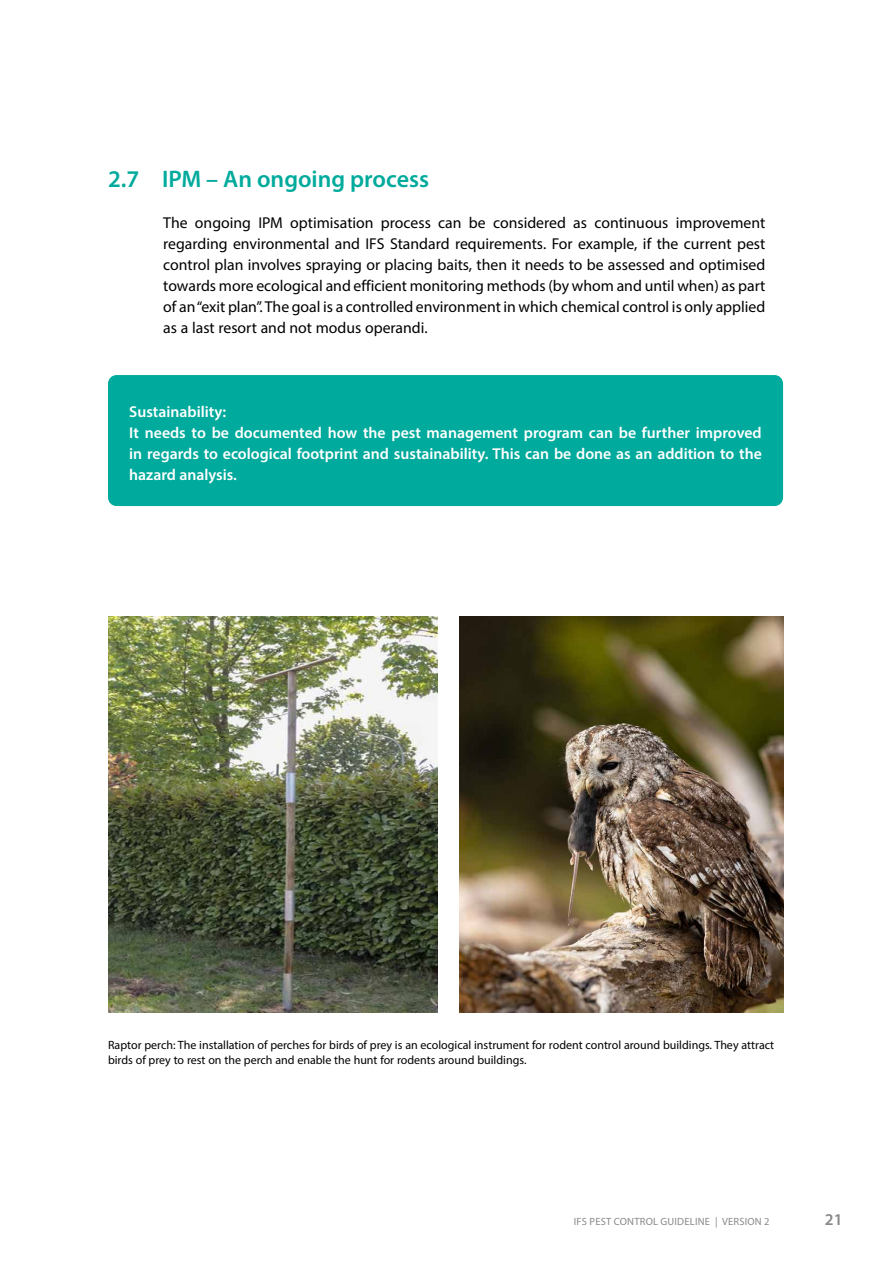
<style>
.page{position:relative;width:893px;height:1263px;background:#fff}
.page>*{position:absolute;margin:0;border:0;box-sizing:border-box;transform-origin:0 0}
.t1{font:600 24px "Myriad Pro";color:#00aa9c}
.t2{font:600 16.5px "Myriad Pro";color:#878988}
.t3{font:15.75px/21px "Myriad Pro";color:#000;text-align:justify}
.t4{font:600 15.75px/21px "Myriad Pro";color:#fff}
.t5{font:12px/15px "Myriad Pro";color:#000}
.t6{font:10.5px "Myriad Pro";letter-spacing:.02em;color:#878988}
</style>
<div class="page">
<div style="left:108px;top:375px;width:675px;height:131px;background:#00aa9c;border-radius:9px"></div>
<img style="left:108px;top:616px;width:330px;height:397px">
<img style="left:459px;top:616px;width:324px;height:397px">
<h1 class="t1" style="left:108px;top:164px;width:323px">2.7 IPM – An ongoing process</h1>
<p class="t3" style="left:163px;top:211px;width:604px">The ongoing IPM optimisation process can be considered as continuous improvement regarding environmental and IFS Standard requirements. For example, if the current pest control plan involves spraying or placing baits, then it needs to be assessed and optimised towards more ecological and efficient monitoring methods (by whom and until when) as part of an “exit plan”. The goal is a controlled environment in which chemical control is only applied as a last resort and not modus operandi.</p>
<p class="t4" style="left:129px;top:400px;width:634px">Sustainability:<br>It needs to be documented how the pest management program can be further improved in regards to ecological footprint and sustainability. This can be done as an addition to the hazard analysis.</p>
<p class="t5" style="left:108px;top:1037px;width:668px">Raptor perch: The installation of perches for birds of prey is an ecological instrument for rodent control around buildings. They attract birds of prey to rest on the perch and enable the hunt for rodents around buildings.</p>
<p class="t6" style="left:574px;top:1215px;width:197px">IFS PEST CONTROL GUIDELINE | VERSION 2</p>
<p class="t2" style="left:825px;top:1209px;width:19px">21</p>
</div>
